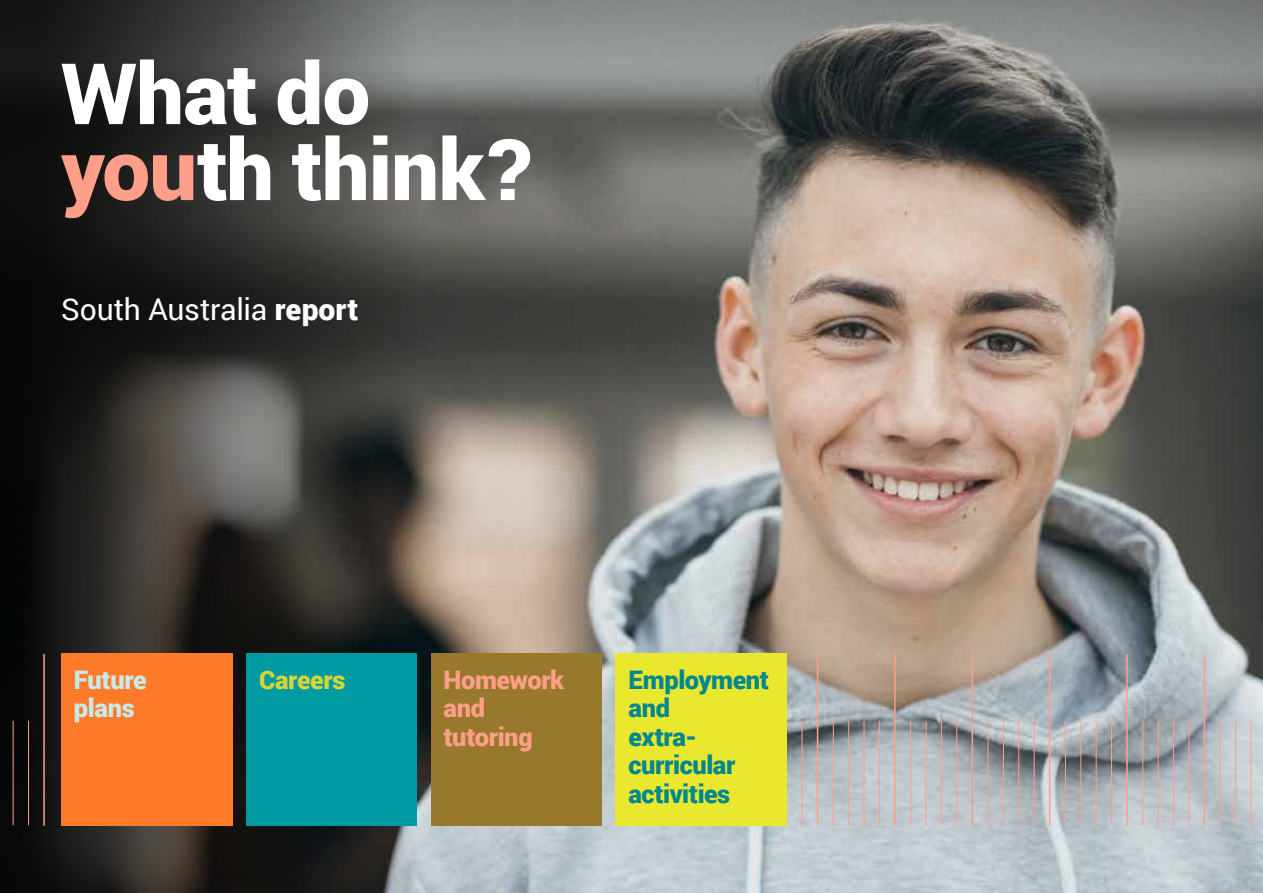
<style>
.page{position:relative;width:1263px;height:893px;background:#fff}
.page>*{position:absolute;margin:0;border:0;box-sizing:border-box;transform-origin:0 0}
.t1{font:900 84.9px/75.9px "Roboto";letter-spacing:-.01em;color:#fff}
.t2{font:30px "Roboto";letter-spacing:-.01em;color:#fff}
.t3{font:900 25.5px/28.5px "Roboto";letter-spacing:-.015em;color:#00878f}
.t4{font:900 25.5px/28.5px "Roboto";letter-spacing:-.015em;color:#ff9e89}
.t5{font:900 25.5px/28.5px "Roboto";letter-spacing:-.015em;color:#c7ebea}
.t6{font:900 25.5px "Roboto";letter-spacing:-.015em;color:#d6d536}
.s1{color:#ff9e89}
.s2{font-weight:900}
</style>
<div class="page">
<img style="left:469px;top:0;width:794px;height:893px">
<svg style="left:0;top:0;width:469px;height:893px;background:#373634"></svg>
<hr style="left:13px;top:721px;width:1px;height:104px;background:#ff9e89">
<hr style="left:28px;top:721px;width:1px;height:104px;background:#ff9e89">
<hr style="left:802px;top:721px;width:1px;height:104px;background:#ff9e89">
<hr style="left:817px;top:654px;width:1px;height:171px;background:#ff9e89">
<hr style="left:833px;top:721px;width:1px;height:104px;background:#ff9e89">
<hr style="left:848px;top:721px;width:1px;height:104px;background:#ff9e89">
<hr style="left:864px;top:721px;width:1px;height:104px;background:#ff9e89">
<hr style="left:879px;top:721px;width:1px;height:104px;background:#ff9e89">
<hr style="left:894px;top:654px;width:2px;height:171px;background:#ff9e89">
<hr style="left:910px;top:721px;width:1px;height:104px;background:#ff9e89">
<hr style="left:926px;top:721px;width:1px;height:104px;background:#ff9e89">
<hr style="left:941px;top:721px;width:1px;height:104px;background:#ff9e89">
<hr style="left:956px;top:721px;width:1px;height:104px;background:#ff9e89">
<hr style="left:971px;top:654px;width:2px;height:171px;background:#ff9e89">
<hr style="left:988px;top:721px;width:1px;height:104px;background:#ff9e89">
<hr style="left:1003px;top:721px;width:1px;height:104px;background:#ff9e89">
<hr style="left:1018px;top:721px;width:1px;height:104px;background:#ff9e89">
<hr style="left:1034px;top:721px;width:1px;height:104px;background:#ff9e89">
<hr style="left:1049px;top:654px;width:1px;height:171px;background:#ff9e89">
<hr style="left:1065px;top:721px;width:1px;height:104px;background:#ff9e89">
<hr style="left:1080px;top:721px;width:1px;height:104px;background:#ff9e89">
<hr style="left:1096px;top:721px;width:1px;height:104px;background:#ff9e89">
<hr style="left:1111px;top:721px;width:1px;height:104px;background:#ff9e89">
<hr style="left:1126px;top:654px;width:2px;height:171px;background:#ff9e89">
<hr style="left:1142px;top:721px;width:1px;height:104px;background:#ff9e89">
<hr style="left:1158px;top:721px;width:1px;height:104px;background:#ff9e89">
<hr style="left:1173px;top:721px;width:1px;height:104px;background:#ff9e89">
<hr style="left:1188px;top:721px;width:1px;height:104px;background:#ff9e89">
<hr style="left:1203px;top:654px;width:2px;height:171px;background:#ff9e89">
<hr style="left:1220px;top:721px;width:1px;height:104px;background:#ff9e89">
<hr style="left:1235px;top:721px;width:1px;height:104px;background:#ff9e89">
<hr style="left:1250px;top:721px;width:1px;height:104px;background:#ff9e89">
<hr style="left:43px;top:654px;width:2px;height:171px;background:#ff9e89">
<div style="left:61px;top:653px;width:171px;height:173px;background:#ff7b2a"></div>
<div style="left:246px;top:653px;width:171px;height:173px;background:#009aa2"></div>
<div style="left:431px;top:653px;width:171px;height:173px;background:#98782c"></div>
<div style="left:616px;top:653px;width:171px;height:173px;background:#e9e72e"></div>
<h1 class="t1" style="left:61px;top:53px;width:471px">What do <span class="s1">you</span>th think?</h1>
<p class="t2" style="left:61px;top:288px;width:299px">South Australia <span class="s2">report</span></p>
<p class="t5" style="left:74px;top:664px;width:74px">Future plans</p>
<p class="t6" style="left:259px;top:661px;width:88px">Careers</p>
<p class="t4" style="left:444px;top:664px;width:122px">Homework and tutoring</p>
<p class="t3" style="left:628px;top:664px;width:142px">Employment and<br>extra&shy;curricular activities</p>
</div>
